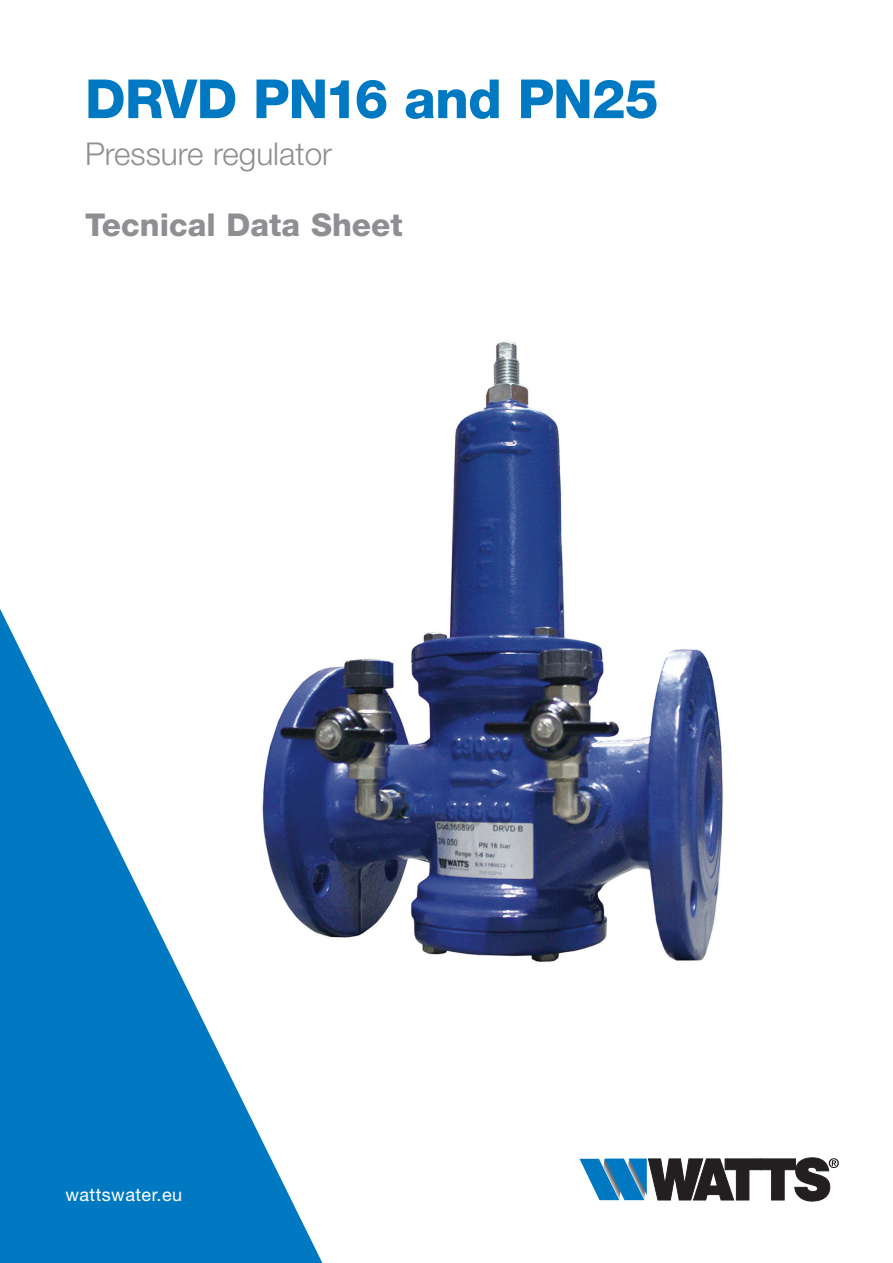
<style>
.page{position:relative;width:893px;height:1263px;background:#fff}
.page>*{position:absolute;margin:0;border:0;box-sizing:border-box;transform-origin:0 0}
.t1{font:800 54px "Helvetica Neue LT Std";letter-spacing:-.015em;color:#0079c2}
.t2{font:300 31.5px "Helvetica Neue LT Std";color:#8d8f92}
.t3{font:800 31.5px "Helvetica Neue LT Std";color:#8d8f92}
.t4{font:18px "Helvetica Neue LT Std";letter-spacing:.025em;color:#fff}
</style>
<div class="page">
<svg style="left:580px;top:1158px;width:259px;height:43px"></svg>
<svg style="left:0;top:609px;width:323px;height:654px;fill:#0079c2"></svg>
<img style="left:254px;top:341px;width:469px;height:637px">
<h1 class="t1" style="left:85px;top:67px;width:575px">DRVD PN16 and PN25</h1>
<p class="t2" style="left:85px;top:134px;width:249px">Pressure regulator</p>
<p class="t3" style="left:85px;top:206px;width:319px">Tecnical Data Sheet</p>
<p class="t4" style="left:65px;top:1184px;width:118px">wattswater.eu</p>
</div>
